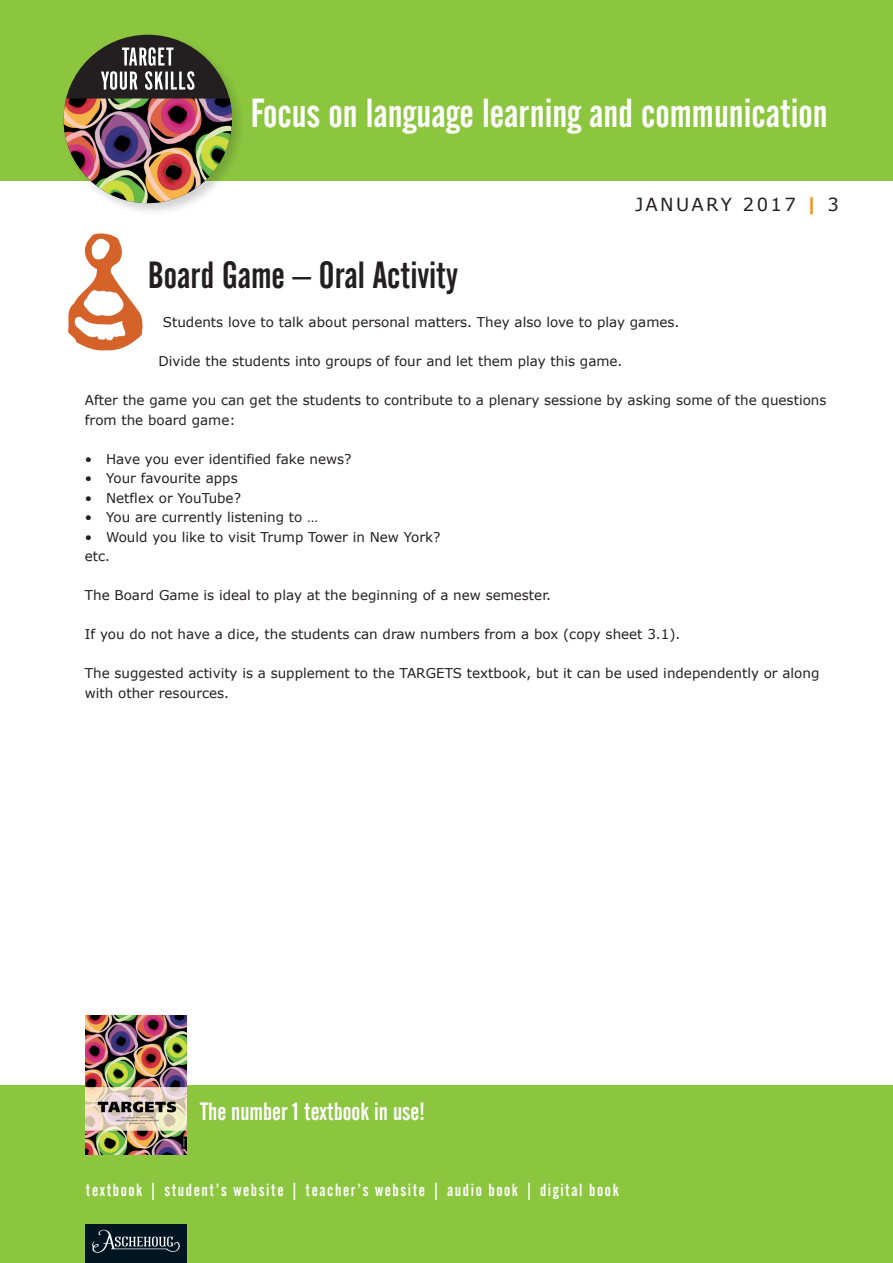
<style>
.page{position:relative;width:893px;height:1263px;background:#fff}
.page>*{position:absolute;margin:0;border:0;box-sizing:border-box;transform-origin:0 0}
.t1{font:40.2px "Alternate Gothic No 2 BT";color:#fff}
.t2{font:37.5px "Alternate Gothic No 2 BT";color:#231f20}
.t3{font:24.9px "Alternate Gothic No 2 BT";color:#fff}
.t4{font:18px "Verdana";letter-spacing:.13em;color:#231f20}
.t5{font:17.4px "Alternate Gothic No 2 BT";letter-spacing:.09em;color:#fff}
.t6{font:13.5px/19.5px "Verdana";color:#231f20}
.s1{font-weight:700;color:#f6911e}
</style>
<div class="page">
<div style="left:0;top:1085px;width:893px;height:178px;background:#8bc63e"></div>
<div style="left:0;top:0;width:893px;height:181px;background:#8bc63e"></div>
<div style="left:85px;top:1224px;width:102px;height:39px;background:#001522"></div>
<svg style="left:92px;top:1229px;width:88px;height:24px"></svg>
<div style="left:61px;top:32px;width:185px;height:185px;background:#231f20;opacity:.2"></div>
<div style="left:64px;top:35px;width:168px;height:168px;background:#231f20;border-radius:50%"></div>
<img style="left:64px;top:99px;width:168px;height:104px">
<svg style="left:101px;top:47px;width:94px;height:43px"></svg>
<img style="left:85px;top:1015px;width:102px;height:139px">
<svg style="left:68px;top:233px;width:75px;height:118px"></svg>
<h1 class="t1" style="left:251px;top:91px;width:579px">Focus on language learning and communication</h1>
<h3 class="t4" style="left:635px;top:192px;width:205px">JANUARY 2017 <span class="s1">|</span> 3</h3>
<h2 class="t2" style="left:148px;top:254px;width:312px">Board Game – Oral Activity</h2>
<p class="t6" style="left:163px;top:312px;width:518px">Students love to talk about personal matters. They also love to play games.</p>
<p class="t6" style="left:158px;top:351px;width:466px">Divide the students into groups of four and let them play this game.</p>
<p class="t6" style="left:85px;top:390px;width:743px">After the game you can get the students to contribute to a plenary sessione by asking some of the questions from the board game:</p>
<p class="t6" style="left:85px;top:449px;width:268px">• Have you ever identified fake news?</p>
<p class="t6" style="left:85px;top:468px;width:154px">• Your favourite apps</p>
<p class="t6" style="left:85px;top:488px;width:158px">• Netflex or YouTube?</p>
<p class="t6" style="left:85px;top:507px;width:235px">• You are currently listening to …</p>
<p class="t6" style="left:85px;top:527px;width:357px">• Would you like to visit Trump Tower in New York? etc.</p>
<p class="t6" style="left:85px;top:585px;width:468px">The Board Game is ideal to play at the beginning of a new semester.</p>
<p class="t6" style="left:85px;top:624px;width:597px">If you do not have a dice, the students can draw numbers from a box (copy sheet 3.1).</p>
<p class="t6" style="left:85px;top:663px;width:736px">The suggested activity is a supplement to the TARGETS textbook, but it can be used independently or along with other resources.</p>
<h3 class="t3" style="left:200px;top:1097px;width:226px">The number 1 textbook in use!</h3>
<p class="t5" style="left:86px;top:1180px;width:534px">textbook | student’s website | teacher’s website | audio book | digital book</p>
</div>
